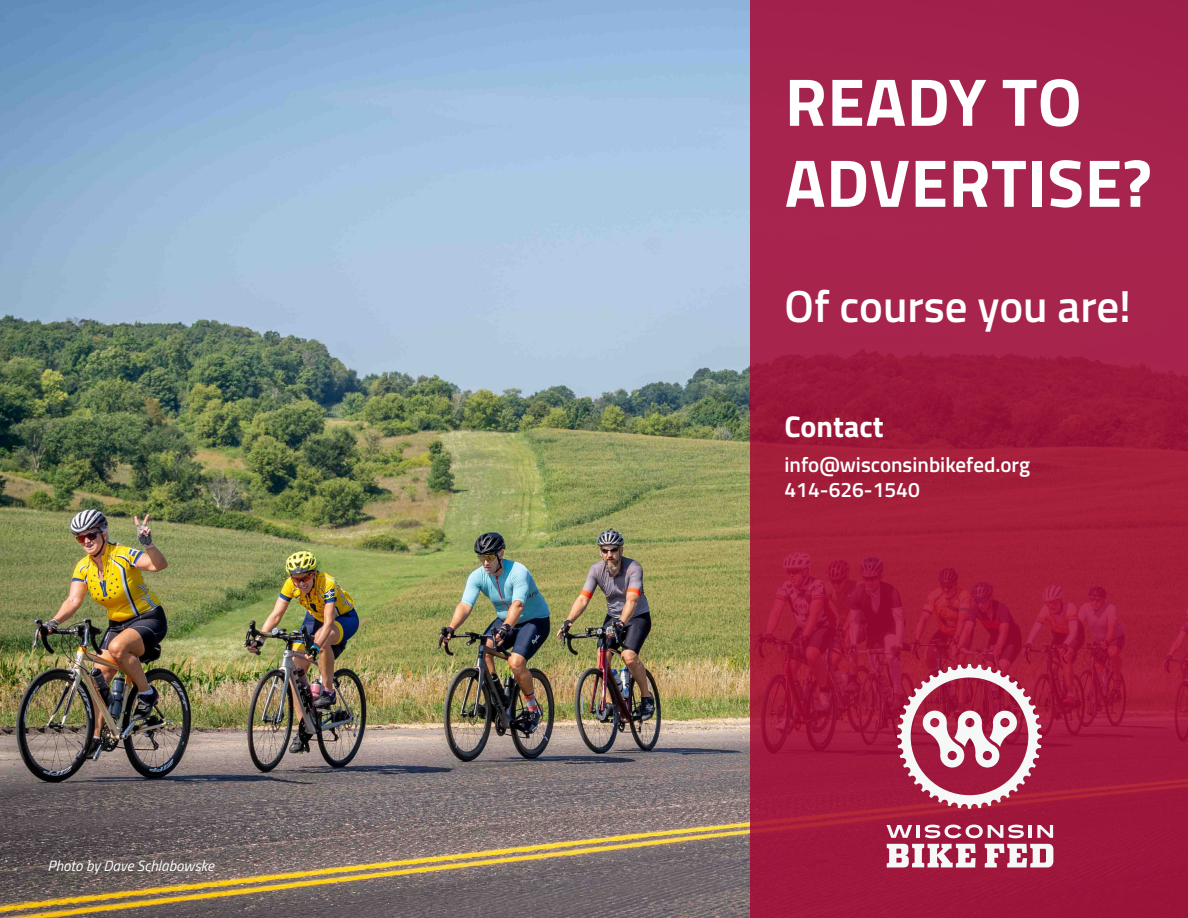
<style>
.page{position:relative;width:1188px;height:918px;background:#fff}
.page>*{position:absolute;margin:0;border:0;box-sizing:border-box;transform-origin:0 0}
.t1{font:700 67.5px "Titillium";letter-spacing:.01em;color:#fff}
.t2{font:600 45px "Titillium";color:#fff}
.t3{font:700 30px "Titillium";color:#fff}
.t4{font:600 21px "Titillium";color:#fff}
.t5{font:italic 15px "Titillium";color:#fff}
</style>
<div class="page">
<img style="left:0;top:0;width:750px;height:918px">
<svg style="left:750px;top:0;width:438px;height:918px;background:#a21d41"></svg>
<svg style="left:886px;top:825px;width:167px;height:13px"></svg>
<svg style="left:887px;top:844px;width:89px;height:23px"></svg>
<svg style="left:985px;top:844px;width:68px;height:23px"></svg>
<svg style="left:897px;top:664px;width:145px;height:145px"></svg>
<p class="t5" style="left:48px;top:854px;width:168px">Photo by Dave Schlabowske</p>
<p class="t1" style="left:785px;top:51px;width:298px">READY TO</p>
<p class="t1" style="left:785px;top:132px;width:369px">ADVERTISE?</p>
<p class="t2" style="left:785px;top:272px;width:348px">Of course you are!</p>
<p class="t3" style="left:785px;top:404px;width:101px">Contact</p>
<p class="t4" style="left:785px;top:449px;width:247px">info@wisconsinbikefed.org</p>
<p class="t4" style="left:785px;top:474px;width:137px">414-626-1540</p>
</div>
